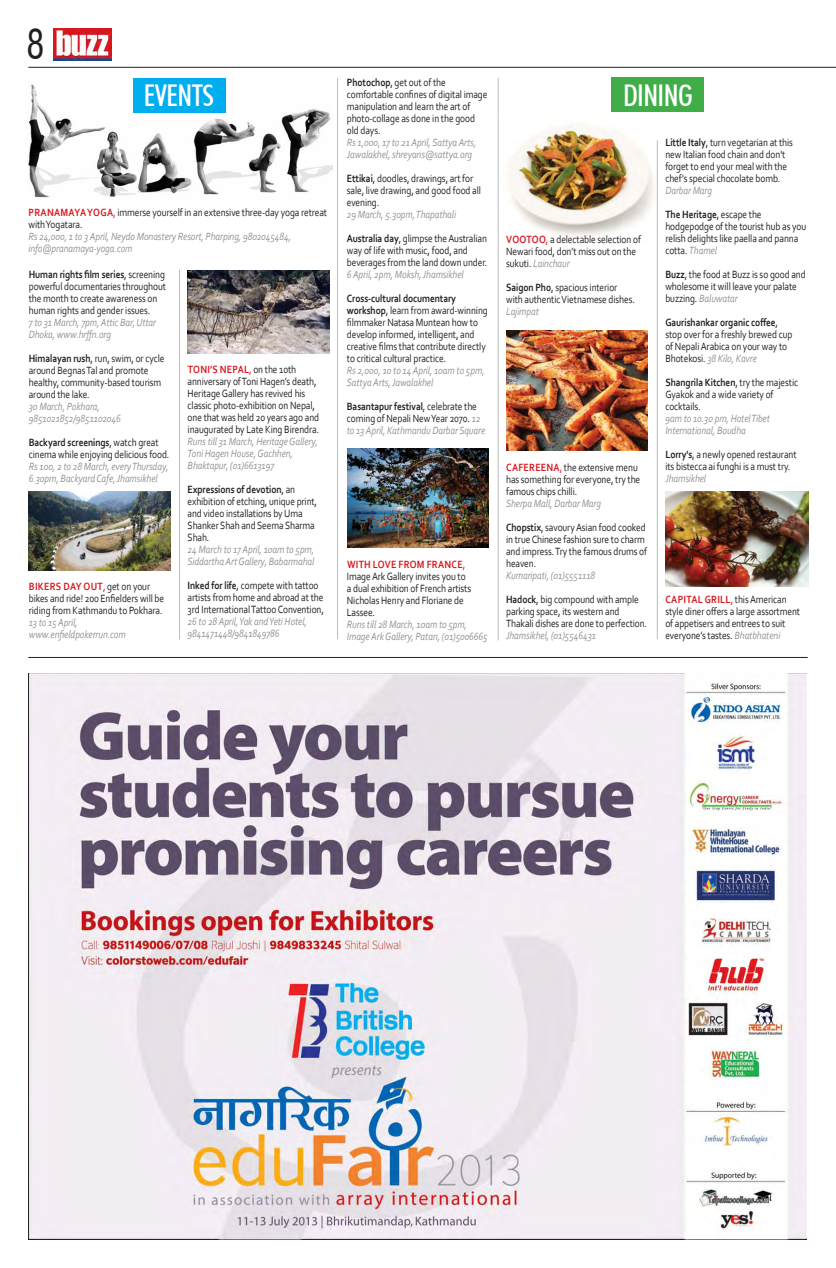
<style>
.page{position:relative;width:836px;height:1268px;background:#fff}
.page>*{position:absolute;margin:0;border:0;box-sizing:border-box;transform-origin:0 0}
.t1{font:condensed 40px "Swiss 721 BT";color:#231f20;scale:.9 1}
.t2{font:30px "Futuri Condensed Regular SWFTE";letter-spacing:-.02em;color:#fff}
.t3{font:11px/12px "Corbel";letter-spacing:-.01em;color:#231f20;scale:.85 1}
.t4{font:italic 11px/12px "Corbel";letter-spacing:-.01em;color:#939598;scale:.85 1}
.s1{font-weight:700}
.s2{font-style:italic;color:#939598}
.s3{font-weight:700;font-style:normal;color:#d71920}
.s4{font-style:normal;color:#d71920}
.s5{font-style:normal;color:#231f20}
.s6{font-weight:700;color:#d71920}
.s7{color:#d71920}
.s8{font-weight:700;font-style:normal;color:#231f20}
</style>
<div class="page">
<img style="left:507px;top:123px;width:150px;height:120px">
<img style="left:28px;top:78px;width:305px;height:120px">
<div style="left:133px;top:78px;width:92px;height:35px;background:#00adef"></div>
<div style="left:612px;top:78px;width:92px;height:34px;background:#41ad49"></div>
<hr style="left:28px;top:67px;width:808px;height:1px;background:#231f20">
<img style="left:53px;top:28px;width:58px;height:32px">
<hr style="left:179px;top:270px;width:1px;height:369px;background:#bbbdbf">
<hr style="left:498px;top:78px;width:1px;height:562px;background:#bbbdbf">
<hr style="left:28px;top:657px;width:779px;height:1px;background:#231f20">
<hr style="left:337px;top:78px;width:1px;height:561px;background:#bbbdbf">
<hr style="left:657px;top:140px;width:1px;height:499px;background:#bbbdbf">
<img style="left:29px;top:673px;width:778px;height:566px">
<img style="left:29px;top:491px;width:141px;height:80px">
<img style="left:187px;top:270px;width:142px;height:84px">
<img style="left:347px;top:449px;width:142px;height:98px">
<img style="left:506px;top:331px;width:141px;height:120px">
<img style="left:665px;top:492px;width:143px;height:94px">
<p class="t1" style="left:26px;top:20px;width:21px">8</p>
<p class="t3" style="left:347px;top:77px;width:167px"><span class="s1">Photochop</span>, get out of the comfortable confines of digital image manipulation and learn the art of photo-collage as done in the good old days.<br><span class="s2">Rs 1,000, 17 to 21 April, Sattya Arts,<br>Jawalakhel, shreyans@sattya.org</span></p>
<p class="t3" style="left:347px;top:173px;width:159px"><span class="s1">Ettikai</span>, doodles, drawings, art for sale, live drawing, and good food all evening.<br><span class="s2">29 March, 5.30pm, Thapathali</span></p>
<p class="t3" style="left:347px;top:233px;width:167px"><span class="s1">Australia day</span>, glimpse the Australian way of life with music, food, and beverages from the land down under.<br><span class="s2">6 April, 2pm, Moksh, Jhamsikhel</span></p>
<p class="t3" style="left:347px;top:293px;width:167px"><span class="s1">Cross-cultural documentary workshop</span>, learn from award-winning filmmaker Natasa Muntean how to develop informed, intelligent, and creative films that contribute directly to critical cultural practice.<br><span class="s2">Rs 2,000, 10 to 14 April, 10am to 5pm, Sattya Arts, Jawalakhel</span></p>
<p class="t3" style="left:347px;top:401px;width:164px"><span class="s1">Basantapur festival</span>, celebrate the coming of Nepali New Year 2070. <span class="s2">12 to 13 April, Kathmandu Darbar Square</span></p>
<p class="t2" style="left:144px;top:78px;width:72px">EVENTS</p>
<p class="t2" style="left:623px;top:77px;width:71px">DINING</p>
<p class="t3" style="left:665px;top:138px;width:152px"><span class="s1">Little Italy</span>, turn vegetarian at this new Italian food chain and don't forget to end your meal with the chef's special chocolate bomb.<br><span class="s2">Darbar Marg</span></p>
<p class="t3" style="left:665px;top:210px;width:167px"><span class="s1">The Heritage</span>, escape the hodgepodge of the tourist hub as you relish delights like paella and panna cotta. <span class="s2">Thamel</span></p>
<p class="t3" style="left:665px;top:270px;width:166px"><span class="s1">Buzz</span>, the food at Buzz is so good and wholesome it will leave your palate buzzing. <span class="s2">Baluwatar</span></p>
<p class="t3" style="left:665px;top:318px;width:151px"><span class="s1">Gaurishankar organic coffee</span>, stop over for a freshly brewed cup of Nepali Arabica on your way to<br>Bhotekosi. <span class="s2">38 Kilo, Kavre</span></p>
<p class="t3" style="left:665px;top:378px;width:158px"><span class="s1">Shangrila Kitchen</span>, try the majestic<br>Gyakok and a wide variety of cocktails.<br><span class="s2">9am to 10.30 pm, Hotel Tibet<br>International, Boudha</span></p>
<p class="t3" style="left:665px;top:450px;width:156px"><span class="s1">Lorry's</span>, a newly opened restaurant its bistecca ai funghi is a must try.<br><span class="s2">Jhamsikhel</span></p>
<p class="t4" style="left:28px;top:207px;width:353px"><span class="s3">PRANAMAYA YOGA</span><span class="s4">,</span> <span class="s5">immerse yourself in an extensive three-day yoga retreat with Yogatara.<br></span>Rs 24,000, 1 to 3 April, Neydo Monastery Resort, Pharping, 9802045484, info@pranamaya-yoga.com</p>
<p class="t3" style="left:506px;top:234px;width:160px"><span class="s6">VOOTOO</span><span class="s7">,</span> a delectable selection of<br>Newari food, don’t miss out on the sukuti. <span class="s2">Lainchaur</span></p>
<p class="t3" style="left:506px;top:282px;width:153px"><span class="s1">Saigon Pho</span>, spacious interior with authentic Vietnamese dishes.<br><span class="s2">Lajimpat</span></p>
<p class="t3" style="left:29px;top:269px;width:163px"><span class="s1">Human rights film series</span>, screening powerful documentaries throughout the month to create awareness on human rights and gender issues.<br><span class="s2">7 to 31 March, 7pm, Attic Bar, Uttar<br>Dhoka, www.hrffn.org</span></p>
<p class="t3" style="left:29px;top:353px;width:161px"><span class="s1">Himalayan rush</span>, run, swim, or cycle around Begnas Tal and promote healthy, community-based tourism around the lake.<br><span class="s2">30 March, Pokhara,<br>9851021852/9851102046</span></p>
<p class="t4" style="left:29px;top:437px;width:167px"><span class="s8">Backyard screenings</span><span class="s5">, watch great cinema while enjoying delicious food.<br></span>Rs 100, 2 to 28 March, every Thursday, 6.30pm, Backyard Cafe, Jhamsikhel</p>
<p class="t3" style="left:188px;top:364px;width:156px"><span class="s6">TONI’S NEPAL</span><span class="s7">,</span> on the 10th anniversary of Toni Hagen’s death,<br>Heritage Gallery has revived his classic photo-exhibition on Nepal, one that was held 20 years ago and inaugurated by Late King Birendra.<br><span class="s2">Runs till 31 March, Heritage Gallery,<br>Toni Hagen House, Gachhen,<br>Bhaktapur, (01)6613197</span></p>
<p class="t3" style="left:188px;top:484px;width:154px"><span class="s1">Expressions of devotion</span>, an exhibition of etching, unique print, and video installations by Uma<br>Shanker Shah and Seema Sharma<br>Shah.<br><span class="s2">24 March to 17 April, 10am to 5pm,<br>Siddartha Art Gallery, Babarmahal</span></p>
<p class="t3" style="left:188px;top:580px;width:162px"><span class="s1">Inked for life</span>, compete with tattoo artists from home and abroad at the 3rd International Tattoo Convention, <span class="s2">26 to 28 April, Yak and Yeti Hotel, 9841471448/9841849786</span></p>
<p class="t3" style="left:506px;top:462px;width:159px"><span class="s6">CAFEREENA</span><span class="s7">,</span> the extensive menu has something for everyone, try the famous chips chilli.<br><span class="s2">Sherpa Mall, Darbar Marg</span></p>
<p class="t3" style="left:506px;top:522px;width:167px"><span class="s1">Chopstix</span>, savoury Asian food cooked in true Chinese fashion sure to charm and impress. Try the famous drums of heaven.<br><span class="s2">Kumaripati, (01)5551118</span></p>
<p class="t3" style="left:506px;top:594px;width:167px"><span class="s1">Hadock</span>, big compound with ample parking space, its western and<br>Thakali dishes are done to perfection.<br><span class="s2">Jhamsikhel, (01)5546431</span></p>
<p class="t3" style="left:347px;top:559px;width:167px"><span class="s6">WITH LOVE FROM FRANCE</span><span class="s7">,<br></span>Image Ark Gallery invites you to<br>a dual exhibition of French artists<br>Nicholas Henry and Floriane de<br>Lassee.<br><span class="s2">Runs till 28 March, 10am to 5pm,<br>Image Ark Gallery, Patan, (01)5006665</span></p>
<p class="t3" style="left:29px;top:581px;width:161px"><span class="s6">BIKERS DAY OUT</span><span class="s7">,</span> get on your bikes and ride! 200 Enfielders will be riding from Kathmandu to Pokhara.<br><span class="s2">13 to 15 April, www.enfieldpokerrun.com</span></p>
<p class="t3" style="left:665px;top:594px;width:160px"><span class="s6">CAPITAL GRILL</span><span class="s7">,</span> this American style diner offers a large assortment of appetisers and entrees to suit everyone’s tastes. <span class="s2">Bhatbhateni</span></p>
</div>
